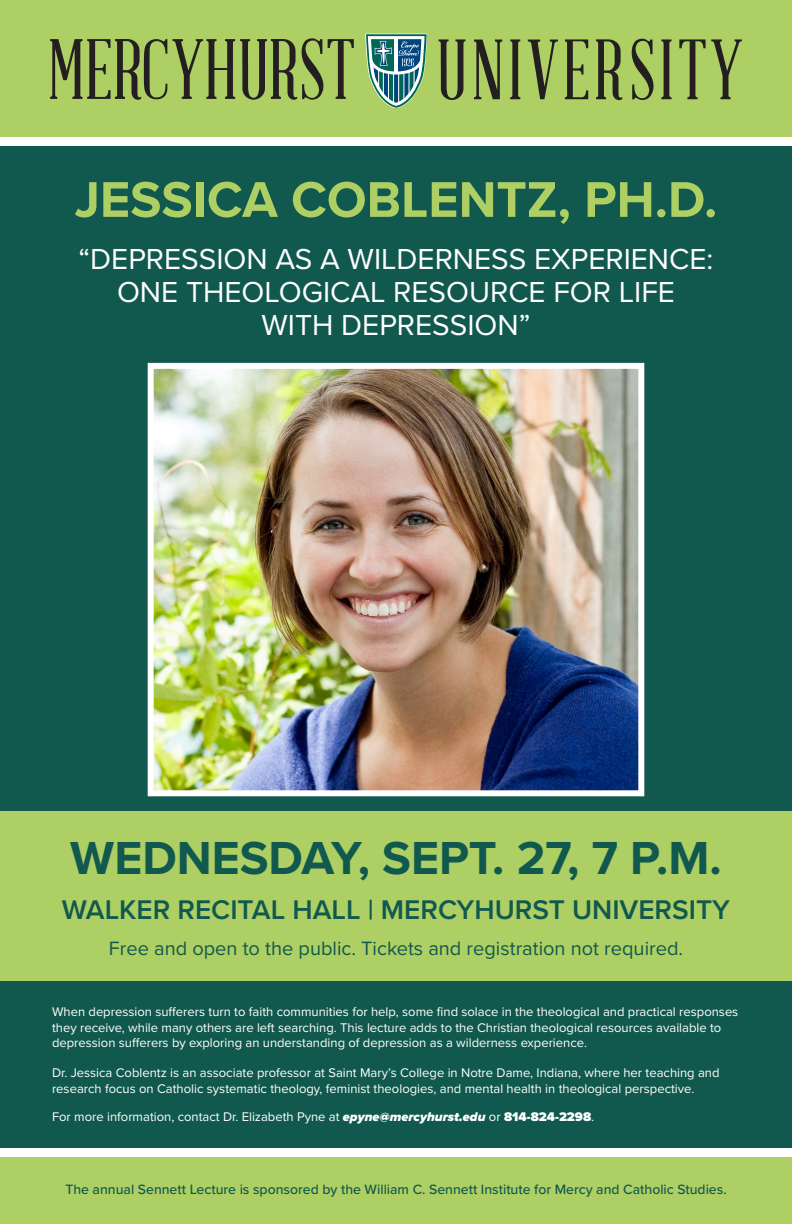
<style>
.page{position:relative;width:792px;height:1224px;background:#fff}
.page>*{position:absolute;margin:0;border:0;box-sizing:border-box;transform-origin:0 0}
.t1{font:700 52px "Proxima Nova";color:#adcf64}
.t2{font:700 48px "Proxima Nova";color:#11594e}
.t3{font:30px/33px "Proxima Nova";color:#fff;text-align:center}
.t4{font:600 28px "Proxima Nova";color:#11594e}
.t5{font:20px "Proxima Nova";color:#11594e}
.t6{font:500 14px "Proxima Nova";color:#11594e}
.t7{font:13px/15.6px "Proxima Nova";color:#fff}
.s1{font-weight:900;font-style:italic}
.s2{font-weight:900}
</style>
<div class="page">
<div style="left:0;top:147px;width:792px;height:1001px;background:#11594e"></div>
<div style="left:0;top:811px;width:792px;height:170px;background:#adcf64"></div>
<div style="left:0;top:1158px;width:792px;height:66px;background:#adcf64"></div>
<div style="left:0;top:0;width:792px;height:137px;background:#adcf64"></div>
<svg style="left:50px;top:38px;width:304px;height:62px"></svg>
<svg style="left:439px;top:39px;width:26px;height:61px"></svg>
<svg style="left:474px;top:40px;width:28px;height:59px"></svg>
<svg style="left:510px;top:39px;width:10px;height:60px"></svg>
<svg style="left:528px;top:40px;width:30px;height:59px"></svg>
<svg style="left:565px;top:39px;width:23px;height:60px"></svg>
<svg style="left:596px;top:39px;width:26px;height:61px"></svg>
<svg style="left:632px;top:39px;width:22px;height:61px"></svg>
<svg style="left:661px;top:39px;width:11px;height:60px"></svg>
<svg style="left:679px;top:39px;width:63px;height:60px"></svg>
<svg style="left:365px;top:34px;width:62px;height:74px"></svg>
<img style="left:155px;top:370px;width:482px;height:419px">
<div style="left:148px;top:363px;width:496px;height:433px;border:6px solid #fff"></div>
<h1 class="t1" style="left:75px;top:161px;width:644px">JESSICA COBLENTZ, PH.D.</h1>
<h2 class="t3" style="left:79px;top:241px;width:636px">“DEPRESSION AS A WILDERNESS EXPERIENCE:<br>ONE THEOLOGICAL RESOURCE FOR LIFE<br>WITH DEPRESSION”</h2>
<h1 class="t2" style="left:70px;top:822px;width:653px">WEDNESDAY, SEPT. 27, 7 P.M.</h1>
<h1 class="t4" style="left:62px;top:889px;width:670px">WALKER RECITAL HALL | MERCYHURST UNIVERSITY</h1>
<p class="t5" style="left:109px;top:933px;width:576px">Free and open to the public. Tickets and registration not required.</p>
<p class="t7" style="left:52px;top:1003px;width:688px">When depression suferers turn to faith communities for help, some fnd solace in the theological and practical responses they receive, while many others are left searching. This lecture adds to the Christian theological resources available to depression suferers by exploring an understanding of depression as a wilderness experience.</p>
<p class="t7" style="left:52px;top:1064px;width:669px">Dr. Jessica Coblentz is an associate professor at Saint Mary’s College in Notre Dame, Indiana, where her teaching and research focus on Catholic systematic theology, feminist theologies, and mental health in theological perspective.</p>
<p class="t7" style="left:52px;top:1109px;width:544px">For more information, contact Dr. Elizabeth Pyne at <span class="s1">epyne@mercyhurst.edu</span> or <span class="s2">814-824-2298</span>.</p>
<p class="t6" style="left:65px;top:1178px;width:663px">The annual Sennett Lecture is sponsored by the William C. Sennett Institute for Mercy and Catholic Studies.</p>
</div>
